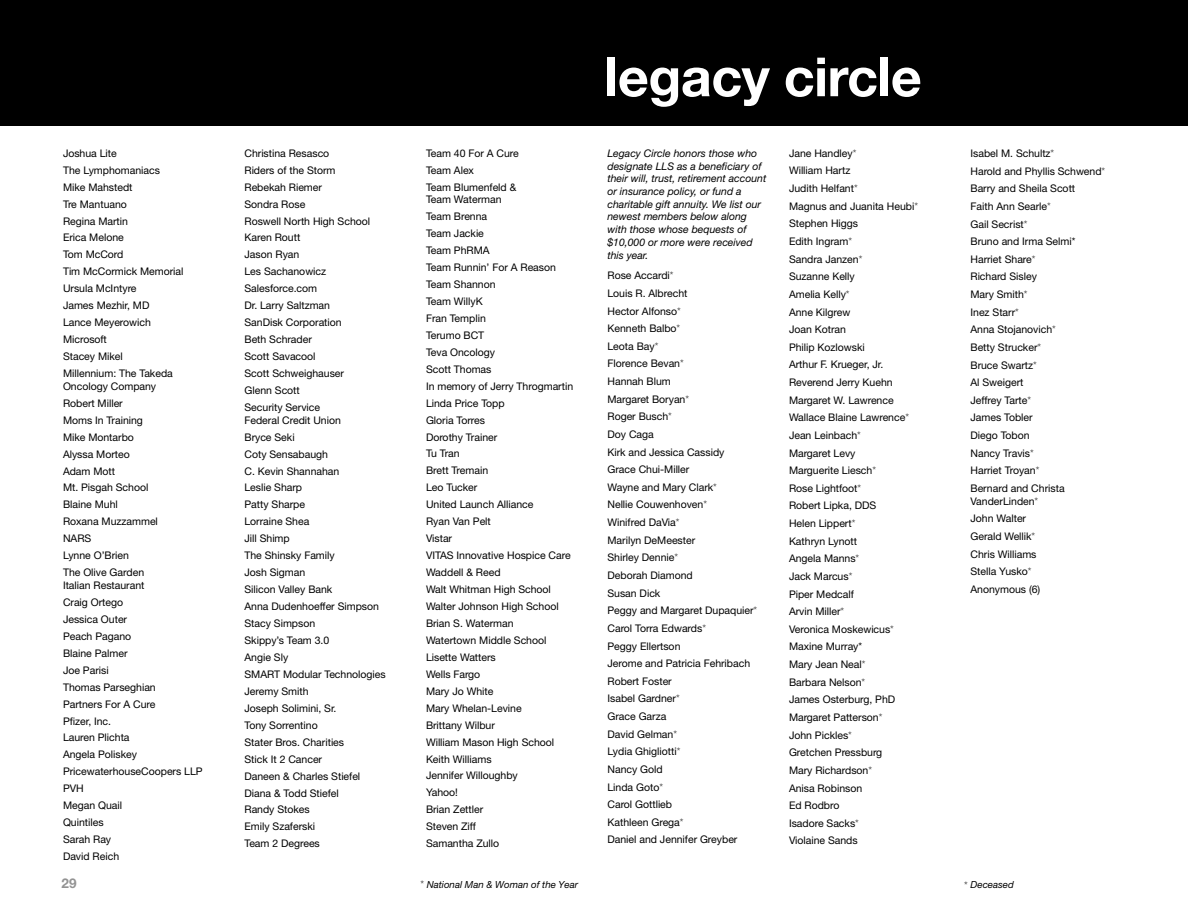
<style>
.page{position:relative;width:1188px;height:918px;background:#fff}
.page>*{position:absolute;margin:0;border:0;box-sizing:border-box;transform-origin:0 0}
.t1{font:700 54px "Helvetica Neue";letter-spacing:-.01em;color:#fff}
.t2{font:700 13.5px "Helvetica Neue";color:#939393}
.t3{font:10.5px/17px "Helvetica Neue";color:#000}
.t4{font:italic 10.5px/12.8px "Helvetica Neue";color:#000}
.t5{font:italic 9.75px "Helvetica Neue";letter-spacing:-.005em;color:#000}
.s1{font-style:normal;font-size:10.5px;color:#505050}
.s2{color:#505050}
</style>
<div class="page">
<div style="left:0;top:0;width:1188px;height:126px;background:#000"></div>
<p class="t3" style="left:63px;top:144px;width:122px">Joshua Lite<br>The Lymphomaniacs<br>Mike Mahstedt<br>Tre Mantuano<br>Regina Martin<br>Erica Melone<br>Tom McCord<br>Tim McCormick Memorial<br>Ursula McIntyre<br>James Mezhir, MD<br>Lance Meyerowich<br>Microsoft<br>Stacey Mikel<br>Millennium: The Takeda</p>
<p class="t3" style="left:63px;top:377px;width:96px">Oncology Company<br>Robert Miller<br>Moms In Training<br>Mike Montarbo<br>Alyssa Morteo<br>Adam Mott<br>Mt. Pisgah School<br>Blaine Muhl<br>Roxana Muzzammel<br>NARS<br>Lynne O’Brien<br>The Olive Garden</p>
<p class="t3" style="left:63px;top:577px;width:141px">Italian Restaurant<br>Craig Ortego<br>Jessica Outer<br>Peach Pagano<br>Blaine Palmer<br>Joe Parisi<br>Thomas Parseghian<br>Partners For A Cure<br>Pfizer, Inc.<br>Lauren Plichta<br>Angela Poliskey<br>PricewaterhouseCoopers LLP<br>PVH<br>Megan Quail<br>Quintiles<br>Sarah Ray<br>David Reich</p>
<p class="t2" style="left:62px;top:875px;width:16px">29</p>
<p class="t3" style="left:244px;top:144px;width:127px">Christina Resasco<br>Riders of the Storm<br>Rebekah Riemer<br>Sondra Rose<br>Roswell North High School<br>Karen Routt<br>Jason Ryan<br>Les Sachanowicz<br>Salesforce.com<br>Dr. Larry Saltzman<br>SanDisk Corporation<br>Beth Schrader<br>Scott Savacool<br>Scott Schweighauser<br>Glenn Scott<br>Security Service</p>
<p class="t3" style="left:244px;top:411px;width:143px">Federal Credit Union<br>Bryce Seki<br>Coty Sensabaugh<br>C. Kevin Shannahan<br>Leslie Sharp<br>Patty Sharpe<br>Lorraine Shea<br>Jill Shimp<br>The Shinsky Family<br>Josh Sigman<br>Silicon Valley Bank<br>Anna Dudenhoeffer Simpson<br>Stacy Simpson<br>Skippy’s Team 3.0<br>Angie Sly<br>SMART Modular Technologies<br>Jeremy Smith<br>Joseph Solimini, Sr.<br>Tony Sorrentino<br>Stater Bros. Charities<br>Stick It 2 Cancer<br>Daneen &amp; Charles Stiefel<br>Diana &amp; Todd Stiefel<br>Randy Stokes<br>Emily Szaferski<br>Team 2 Degrees</p>
<p class="t3" style="left:426px;top:144px;width:94px">Team 40 For A Cure<br>Team Alex<br>Team Blumenfeld &amp;</p>
<p class="t3" style="left:426px;top:191px;width:149px">Team Waterman<br>Team Brenna<br>Team Jackie<br>Team PhRMA<br>Team Runnin’ For A Reason<br>Team Shannon<br>Team WillyK<br>Fran Templin<br>Terumo BCT<br>Teva Oncology<br>Scott Thomas<br>In memory of Jerry Throgmartin<br>Linda Price Topp<br>Gloria Torres<br>Dorothy Trainer<br>Tu Tran<br>Brett Tremain<br>Leo Tucker<br>United Launch Alliance<br>Ryan Van Pelt<br>Vistar<br>VITAS Innovative Hospice Care<br>Waddell &amp; Reed<br>Walt Whitman High School<br>Walter Johnson High School<br>Brian S. Waterman<br>Watertown Middle School<br>Lisette Watters<br>Wells Fargo<br>Mary Jo White<br>Mary Whelan-Levine<br>Brittany Wilbur<br>William Mason High School<br>Keith Williams<br>Jennifer Willoughby<br>Yahoo!<br>Brian Zettler<br>Steven Ziff<br>Samantha Zullo</p>
<p class="t5" style="left:421px;top:879px;width:159px"><span class="s1">*</span> National Man &amp; Woman of the Year</p>
<h1 class="t1" style="left:604px;top:44px;width:319px">legacy circle</h1>
<p class="t4" style="left:608px;top:146px;width:160px">Legacy Circle honors those who designate LLS as a beneficiary of their will, trust, retirement account or insurance policy, or fund a charitable gift annuity. We list our newest members below along with those whose bequests of $10,000 or more were received this year.</p>
<p class="t3" style="left:608px;top:267px;width:151px;line-height:17.7px">Rose Accardi<span class="s2">*<br></span>Louis R. Albrecht<br>Hector Alfonso<span class="s2">*<br></span>Kenneth Balbo<span class="s2">*<br></span>Leota Bay<span class="s2">*<br></span>Florence Bevan<span class="s2">*<br></span>Hannah Blum<br>Margaret Boryan<span class="s2">*<br></span>Roger Busch<span class="s2">*<br></span>Doy Caga<br>Kirk and Jessica Cassidy<br>Grace Chui-Miller<br>Wayne and Mary Clark<span class="s2">*<br></span>Nellie Couwenhoven<span class="s2">*<br></span>Winifred DaVia<span class="s2">*<br></span>Marilyn DeMeester<br>Shirley Dennie<span class="s2">*<br></span>Deborah Diamond<br>Susan Dick<br>Peggy and Margaret Dupaquier<span class="s2">*<br></span>Carol Torra Edwards<span class="s2">*<br></span>Peggy Ellertson<br>Jerome and Patricia Fehribach<br>Robert Foster<br>Isabel Gardner<span class="s2">*<br></span>Grace Garza<br>David Gelman<span class="s2">*<br></span>Lydia Ghigliotti<span class="s2">*<br></span>Nancy Gold<br>Linda Goto<span class="s2">*<br></span>Carol Gottlieb<br>Kathleen Grega<span class="s2">*<br></span>Daniel and Jennifer Greyber</p>
<p class="t3" style="left:789px;top:144px;width:131px;line-height:17.7px">Jane Handley<span class="s2">*<br></span>William Hartz<br>Judith Helfant<span class="s2">*<br></span>Magnus and Juanita Heubi<span class="s2">*<br></span>Stephen Higgs<br>Edith Ingram<span class="s2">*<br></span>Sandra Janzen<span class="s2">*<br></span>Suzanne Kelly<br>Amelia Kelly<span class="s2">*<br></span>Anne Kilgrew<br>Joan Kotran<br>Philip Kozlowski<br>Arthur F. Krueger, Jr.<br>Reverend Jerry Kuehn<br>Margaret W. Lawrence<br>Wallace Blaine Lawrence<span class="s2">*<br></span>Jean Leinbach<span class="s2">*<br></span>Margaret Levy<br>Marguerite Liesch<span class="s2">*<br></span>Rose Lightfoot<span class="s2">*<br></span>Robert Lipka, DDS<br>Helen Lippert<span class="s2">*<br></span>Kathryn Lynott<br>Angela Manns<span class="s2">*<br></span>Jack Marcus<span class="s2">*<br></span>Piper Medcalf<br>Arvin Miller<span class="s2">*<br></span>Veronica Moskewicus<span class="s2">*<br></span>Maxine Murray*<br>Mary Jean Neal<span class="s2">*<br></span>Barbara Nelson<span class="s2">*<br></span>James Osterburg, PhD<br>Margaret Patterson<span class="s2">*<br></span>John Pickles<span class="s2">*<br></span>Gretchen Pressburg<br>Mary Richardson<span class="s2">*<br></span>Anisa Robinson<br>Ed Rodbro<br>Isadore Sacks<span class="s2">*<br></span>Violaine Sands</p>
<p class="t3" style="left:971px;top:144px;width:136px;line-height:17.7px">Isabel M. Schultz<span class="s2">*<br></span>Harold and Phyllis Schwend<span class="s2">*<br></span>Barry and Sheila Scott<br>Faith Ann Searle<span class="s2">*<br></span>Gail Secrist<span class="s2">*<br></span>Bruno and Irma Selmi*<br>Harriet Share<span class="s2">*<br></span>Richard Sisley<br>Mary Smith<span class="s2">*<br></span>Inez Starr<span class="s2">*<br></span>Anna Stojanovich<span class="s2">*<br></span>Betty Strucker<span class="s2">*<br></span>Bruce Swartz<span class="s2">*<br></span>Al Sweigert<br>Jeffrey Tarte<span class="s2">*<br></span>James Tobler<br>Diego Tobon<br>Nancy Travis<span class="s2">*<br></span>Harriet Troyan<span class="s2">*<br></span>Bernard and Christa</p>
<p class="t3" style="left:971px;top:492px;width:71px;line-height:17.7px">VanderLinden<span class="s2">*<br></span>John Walter<br>Gerald Wellik<span class="s2">*<br></span>Chris Williams<br>Stella Yusko<span class="s2">*<br></span>Anonymous (6)</p>
<p class="t5" style="left:964px;top:879px;width:51px"><span class="s1">*</span> Deceased</p>
</div>
